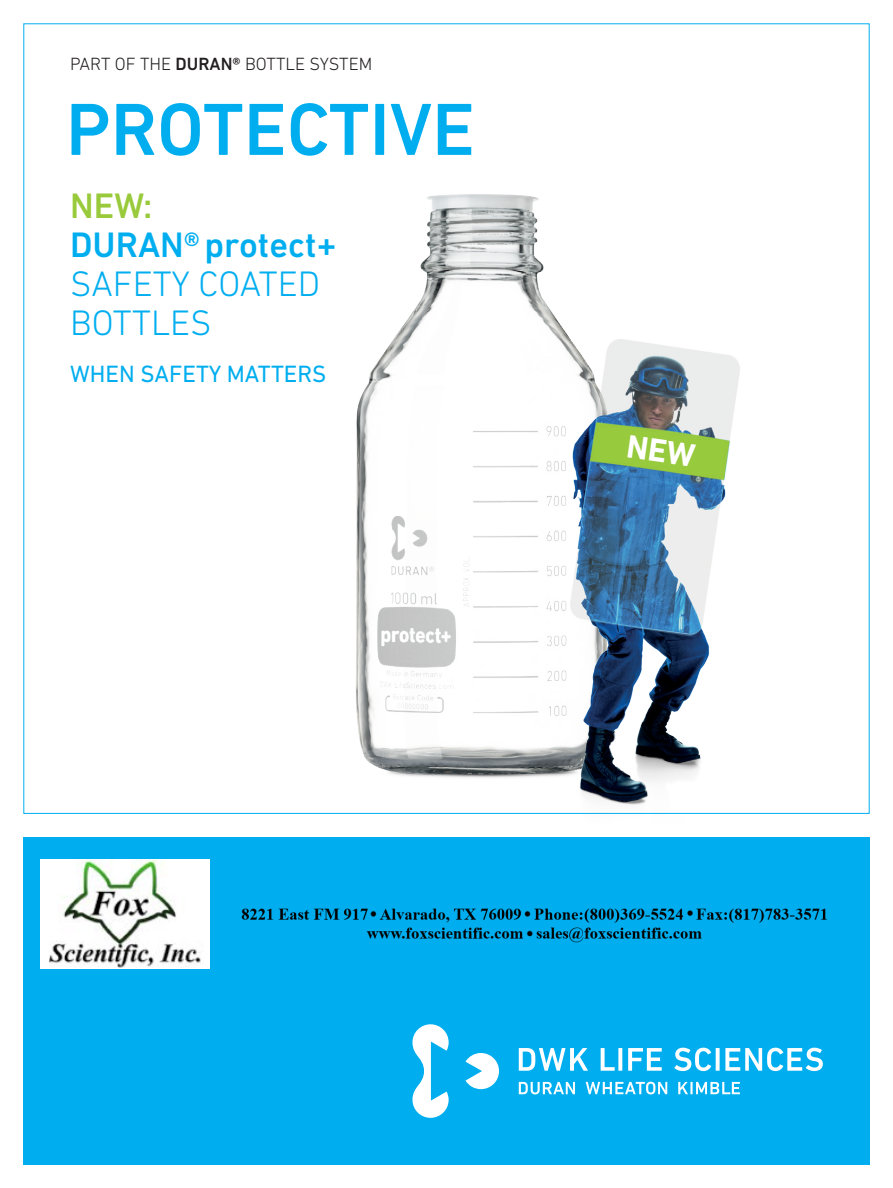
<style>
.page{position:relative;width:893px;height:1188px;background:#fff}
.page>*{position:absolute;margin:0;border:0;box-sizing:border-box;transform-origin:0 0}
.t1{font:500 75px "DIN Next LT Pro";color:#00aeef}
.t2{font:300 36px/39px "DIN Next LT Pro";color:#00aeef}
.t3{font:500 36px "DIN Next LT Pro";color:#00aeef}
.t4{font:500 36px "DIN Next LT Pro";color:#99ca3b}
.t5{font:24px "DIN Next LT Pro";color:#00aeef}
.t6{font:300 18px "DIN Next LT Pro";color:#231f20}
.s1{font-weight:500}
</style>
<div class="page">
<div style="left:23px;top:837px;width:847px;height:328px;background:#00aeef"></div>
<svg style="left:412px;top:1024px;width:87px;height:94px"></svg>
<svg style="left:519px;top:1048px;width:69px;height:23px"></svg>
<svg style="left:601px;top:1048px;width:14px;height:23px"></svg>
<svg style="left:618px;top:1048px;width:4px;height:23px"></svg>
<svg style="left:628px;top:1048px;width:34px;height:23px"></svg>
<svg style="left:674px;top:1048px;width:37px;height:23px"></svg>
<svg style="left:716px;top:1048px;width:4px;height:23px"></svg>
<svg style="left:725px;top:1048px;width:98px;height:23px"></svg>
<svg style="left:519px;top:1082px;width:56px;height:12px"></svg>
<svg style="left:678px;top:1082px;width:62px;height:12px"></svg>
<svg style="left:586px;top:1082px;width:81px;height:12px"></svg>
<img style="left:280px;top:194px;width:278px;height:620px">
<img style="left:466px;top:321px;width:361px;height:493px">
<img style="left:40px;top:859px;width:169px;height:109px">
<img style="left:241px;top:908px;width:586px;height:35px">
<div style="left:627px;top:435px;width:69px;height:32px;background:#98ca3e"></div>
<p class="t6" style="left:70px;top:54px;width:304px">PART OF THE <span class="s1">DURAN®</span> BOTTLE SYSTEM</p>
<h1 class="t1" style="left:66px;top:86px;width:410px">PROTECTIVE</h1>
<h2 class="t4" style="left:70px;top:185px;width:84px">NEW:</h2>
<h2 class="t3" style="left:70px;top:224px;width:268px">DURAN®protect+</h2>
<h2 class="t2" style="left:70px;top:264px;width:251px">SAFETY COATED<br>BOTTLES</h2>
<h3 class="t5" style="left:70px;top:360px;width:258px">WHEN SAFETY MATTERS</h3>
</div>
